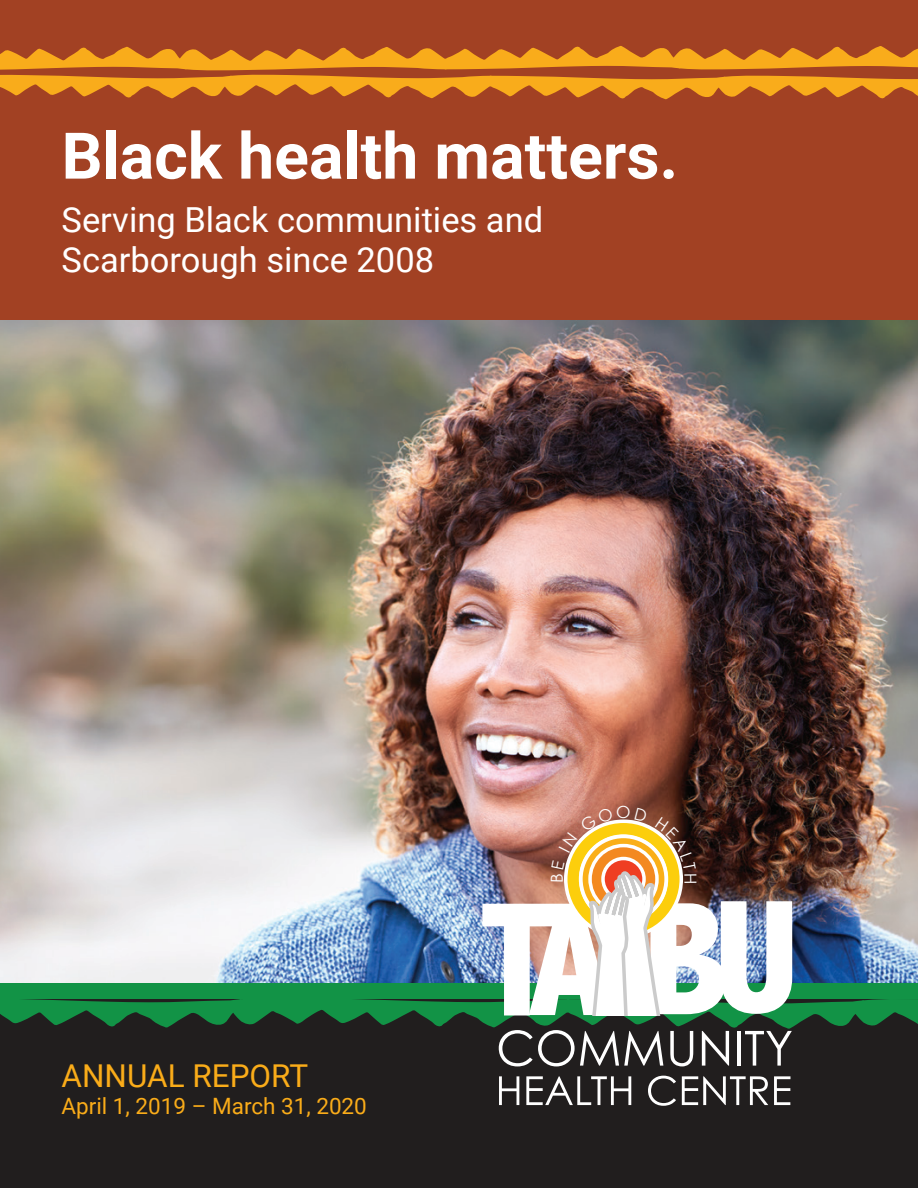
<style>
.page{position:relative;width:918px;height:1188px;background:#fff}
.page>*{position:absolute;margin:0;border:0;box-sizing:border-box;transform-origin:0 0}
.t1{font:700 64.35px "Roboto";color:#fff}
.t2{font:34.5px/40.5px "Roboto";color:#fff}
.t3{font:31.5px "Roboto";color:#faac19}
.t4{font:22.5px "Roboto";color:#faac19}
.t5{font:16.65px "Century Gothic";color:#fff}
</style>
<div class="page">
<div style="left:0;top:0;width:918px;height:590px;background:#a24123"></div>
<img style="left:0;top:321px;width:918px;height:487px">
<div style="left:0;top:997px;width:918px;height:191px;background:#211e1e"></div>
<svg style="left:0;top:46px;width:918px;height:53px"></svg>
<svg style="left:499px;top:1076px;width:20px;height:29px"></svg>
<svg style="left:526px;top:1076px;width:105px;height:29px"></svg>
<svg style="left:648px;top:1076px;width:28px;height:30px"></svg>
<svg style="left:682px;top:1076px;width:86px;height:29px"></svg>
<svg style="left:774px;top:1076px;width:16px;height:29px"></svg>
<img style="left:0;top:808px;width:918px;height:258px">
<h1 class="t1" style="left:62px;top:111px;width:618px">Black health matters.</h1>
<p class="t2" style="left:62px;top:198px;width:483px">Serving Black communities and<br>Scarborough since 2008</p>
<p class="t3" style="left:62px;top:1054px;width:248px">ANNUAL REPORT</p>
<p class="t4" style="left:62px;top:1091px;width:307px">April 1, 2019 – March 31, 2020</p>
<p class="t5" style="left:616px;top:801px;width:16px">O</p>
</div>
